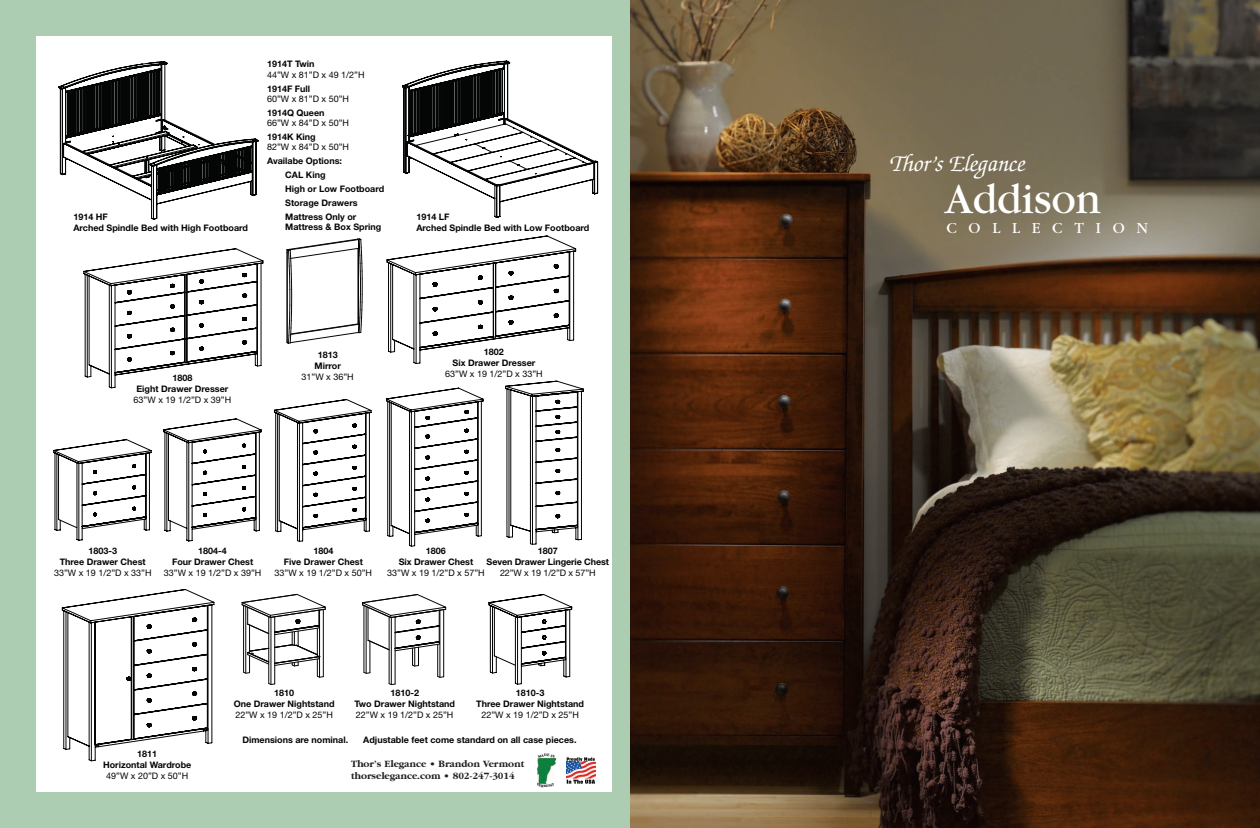
<style>
.page{position:relative;width:1260px;height:828px;background:#fff}
.page>*{position:absolute;margin:0;border:0;box-sizing:border-box;transform-origin:0 0}
.t1{font:45px "Garamond";color:#fff}
.t2{font:italic 500 24px "Zapf Chancery";color:#fff}
.t3{font:16px "Garamond";letter-spacing:.74em;color:#fff}
.t4{font:700 10px/12px "Garamond";color:#231f20}
.t5{font:9px/11px "Helvetica Neue Bold+FOZEPD";color:#040503;text-align:center}
.t6{font:9px "Helvetica Neue Roman+KDNQLH";color:#040503}
</style>
<div class="page">
<div style="left:0;top:0;width:648px;height:828px;background:#accdb1"></div>
<div style="left:36px;top:36px;width:576px;height:756px;background:#fff"></div>
<svg style="left:386px;top:387px;width:98px;height:160px"></svg>
<svg style="left:505px;top:381px;width:79px;height:164px"></svg>
<svg style="left:83px;top:248px;width:180px;height:140px"></svg>
<svg style="left:242px;top:594px;width:84px;height:91px"></svg>
<hr style="left:364px;top:606px;width:1px;height:66px;background:#040605">
<hr style="left:370px;top:641px;width:1px;height:32px;background:#040605">
<hr style="left:366px;top:607px;width:1px;height:66px;background:#040605">
<svg style="left:364px;top:672px;width:6px;height:2px"></svg>
<hr style="left:389px;top:617px;width:1px;height:67px;background:#040605">
<hr style="left:395px;top:617px;width:1px;height:67px;background:#040605">
<hr style="left:391px;top:617px;width:1px;height:68px;background:#040605">
<hr style="left:444px;top:610px;width:1px;height:67px;background:#040605">
<hr style="left:438px;top:644px;width:1px;height:32px;background:#040605">
<hr style="left:440px;top:610px;width:1px;height:67px;background:#040605">
<svg style="left:437px;top:676px;width:7px;height:2px"></svg>
<svg style="left:362px;top:594px;width:85px;height:72px"></svg>
<svg style="left:62px;top:589px;width:152px;height:172px"></svg>
<svg style="left:287px;top:238px;width:76px;height:106px"></svg>
<svg style="left:402px;top:61px;width:196px;height:157px"></svg>
<svg style="left:387px;top:235px;width:190px;height:129px"></svg>
<svg style="left:59px;top:61px;width:199px;height:159px"></svg>
<svg style="left:274px;top:399px;width:98px;height:143px"></svg>
<svg style="left:489px;top:594px;width:83px;height:91px"></svg>
<svg style="left:53px;top:439px;width:99px;height:102px"></svg>
<svg style="left:163px;top:419px;width:99px;height:123px"></svg>
<img style="left:630px;top:1px;width:630px;height:826px">
<img style="left:566px;top:762px;width:29px;height:17px">
<svg style="left:567px;top:757px;width:28px;height:5px"></svg>
<div style="left:565px;top:779px;width:31px;height:5px;background:#bdbdbd"></div>
<svg style="left:567px;top:780px;width:28px;height:4px"></svg>
<img style="left:537px;top:758px;width:18px;height:25px">
<p class="t5" style="left:267px;top:59px;width:49px">1914T Twin</p>
<p class="t6" style="left:267px;top:71px;width:99px">44”W x 81”D x 49 1/2”H</p>
<p class="t5" style="left:267px;top:84px;width:45px">1914F Full</p>
<p class="t6" style="left:267px;top:95px;width:84px">60”W x 81”D x 50”H</p>
<p class="t5" style="left:267px;top:108px;width:59px">1914Q Queen</p>
<p class="t6" style="left:267px;top:119px;width:84px">66”W x 84”D x 50”H</p>
<p class="t5" style="left:267px;top:132px;width:50px">1914K King</p>
<p class="t6" style="left:267px;top:143px;width:84px">82”W x 84”D x 50”H</p>
<p class="t5" style="left:285px;top:154px;width:100px;line-height:14px;text-align:left;text-indent:-18px">Availabe Options:<br>CAL King<br>High or Low Footboard<br>Storage Drawers<br>Mattress Only or</p>
<p class="t5" style="left:285px;top:222px;width:98px">Mattress &amp; Box Spring</p>
<p class="t5" style="left:73px;top:212px;width:176px;text-align:left">1914 HF<br>Arched Spindle Bed with High Footboard</p>
<p class="t5" style="left:416px;top:212px;width:174px;text-align:left">1914 LF<br>Arched Spindle Bed with Low Footboard</p>
<p class="t5" style="left:136px;top:373px;width:93px">1808<br>Eight Drawer Dresser</p>
<p class="t6" style="left:134px;top:396px;width:99px">63”W x 19 1/2”D x 39”H</p>
<p class="t5" style="left:315px;top:350px;width:28px">1813<br>Mirror</p>
<p class="t6" style="left:302px;top:374px;width:54px">31”W x 36”H</p>
<p class="t5" style="left:453px;top:347px;width:84px">1802<br>Six Drawer Dresser</p>
<p class="t6" style="left:445px;top:370px;width:99px">63”W x 19 1/2”D x 33”H</p>
<p class="t5" style="left:60px;top:546px;width:88px">1803-3<br>Three Drawer Chest</p>
<p class="t6" style="left:54px;top:570px;width:99px">33”W x 19 1/2”D x 33”H</p>
<p class="t5" style="left:172px;top:546px;width:83px">1804-4<br>Four Drawer Chest</p>
<p class="t6" style="left:164px;top:570px;width:99px">33”W x 19 1/2”D x 39”H</p>
<p class="t5" style="left:284px;top:546px;width:81px">1804<br>Five Drawer Chest</p>
<p class="t6" style="left:275px;top:570px;width:99px">33”W x 19 1/2”D x 50”H</p>
<p class="t5" style="left:487px;top:546px;width:124px">1807<br>Seven Drawer Lingerie Chest</p>
<p class="t6" style="left:500px;top:570px;width:97px">22”W x 19 1/2”D x 57”H</p>
<p class="t5" style="left:399px;top:546px;width:76px">1806<br>Six Drawer Chest</p>
<p class="t6" style="left:387px;top:570px;width:99px">33”W x 19 1/2”D x 57”H</p>
<p class="t5" style="left:234px;top:688px;width:102px">1810<br>One Drawer Nightstand</p>
<p class="t6" style="left:235px;top:711px;width:99px">22”W x 19 1/2”D x 25”H</p>
<p class="t5" style="left:354px;top:688px;width:102px">1810-2<br>Two Drawer Nightstand</p>
<p class="t6" style="left:356px;top:711px;width:99px">22”W x 19 1/2”D x 25”H</p>
<p class="t5" style="left:476px;top:688px;width:109px">1810-3<br>Three Drawer Nightstand</p>
<p class="t6" style="left:481px;top:711px;width:99px">22”W x 19 1/2”D x 25”H</p>
<p class="t5" style="left:103px;top:749px;width:90px">1811<br>Horizontal Wardrobe</p>
<p class="t6" style="left:106px;top:772px;width:84px">49”W x 20”D x 50”H</p>
<p class="t5" style="left:242px;top:735px;width:107px">Dimensions are nominal.</p>
<p class="t5" style="left:363px;top:735px;width:215px">Adjustable feet come standard on all case pieces.</p>
<p class="t4" style="left:351px;top:758px;width:175px">Thor’s Elegance • Brandon Vermont thorselegance.com • 802-247-3014</p>
<h2 class="t2" style="left:889px;top:154px;width:136px">Thor’s Elegance</h2>
<h1 class="t1" style="left:945px;top:184px;width:158px">Addison</h1>
<h3 class="t3" style="left:946px;top:223px;width:203px">COLLECTION</h3>
</div>
